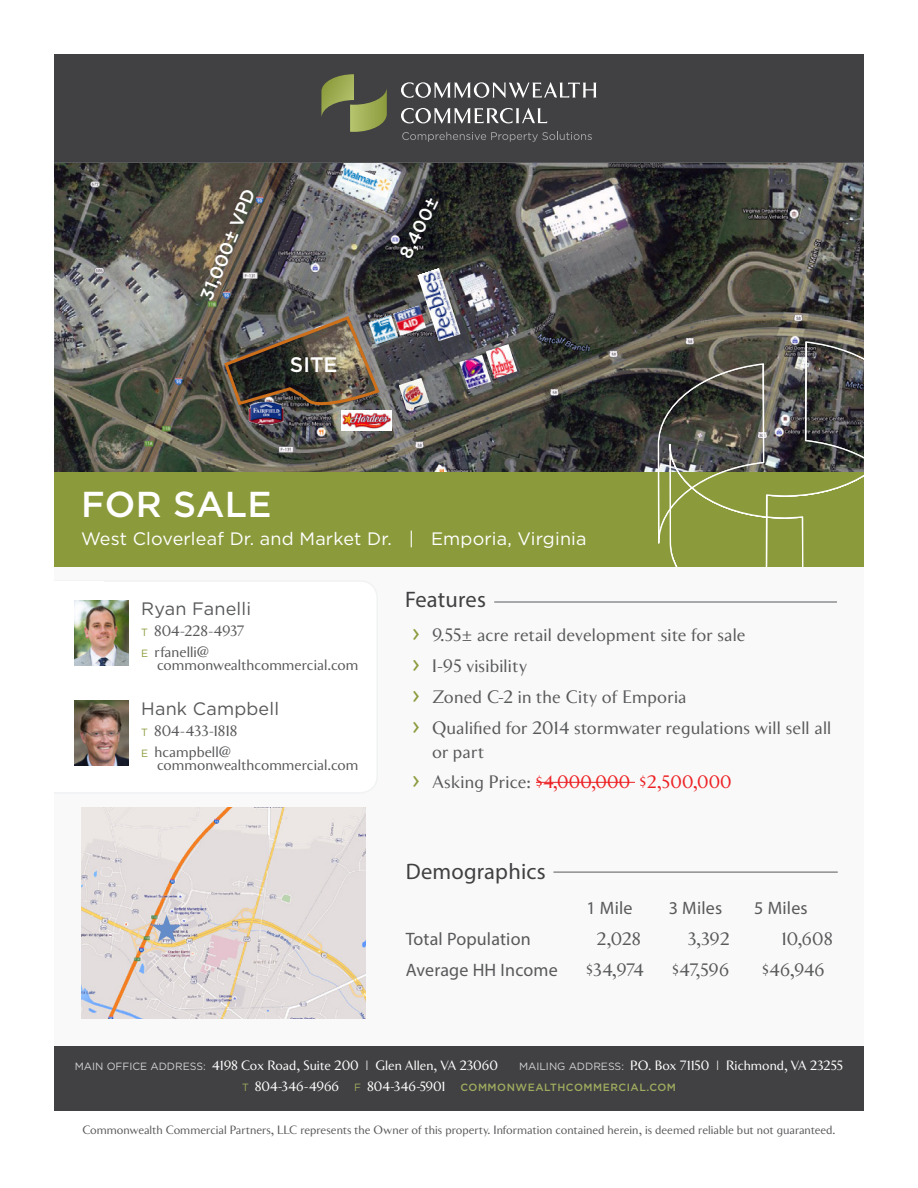
<style>
.page{position:relative;width:918px;height:1188px;background:#fff}
.page>*{position:absolute;margin:0;border:0;box-sizing:border-box;transform-origin:0 0}
.t1{font:500 36px "Gotham";letter-spacing:.01em;color:#fff}
.t2{font:22.5px "Myriad Pro";letter-spacing:.01em;color:#414042}
.t3{font:500 21px "Gotham";color:#fff}
.t4{font:18px/30.8px "Clarice";letter-spacing:.01em;color:#58595b}
.t5{font:18px "Myriad Pro";letter-spacing:.01em;color:#58595b}
.t6{font:18px "Gotham";letter-spacing:.01em;color:#fff}
.t7{font:18px/30.8px "Clarice";letter-spacing:.01em;color:#ed2124}
.t8{font:18px "Gotham";letter-spacing:.01em;color:#58595b}
.t9{font:500 18px "Gotham";color:#fff}
.t10{font:15px/21px "Clarice";color:#58595b}
.t11{font:13.5px "Clarice";color:#fff}
.t12{font:12px "Clarice";color:#58595b}
.t13{font:500 10.5px "Gotham";letter-spacing:.05em;color:#9fac5f}
.s1{font-family:"Gotham";font-size:10.5px;color:#8b9b3c}
.s2{font-family:"Gotham";font-size:25.5px;color:#8b9b3c}
.s3{font-family:"Minion Pro"}
.s4{color:#58595b}
.s5{font-family:"Gotham";font-size:10.5px;color:#d1d3d4}
.s6{font-family:"Gotham";font-size:10.5px;color:#9fac5f}
</style>
<div class="page">
<div style="left:54px;top:54px;width:810px;height:108px;background:#414042"></div>
<svg style="left:401px;top:82px;width:196px;height:16px"></svg>
<svg style="left:401px;top:108px;width:146px;height:16px"></svg>
<svg style="left:402px;top:132px;width:190px;height:10px"></svg>
<svg style="left:321px;top:74px;width:66px;height:58px"></svg>
<div style="left:54px;top:472px;width:810px;height:639px;background:#f9f9f9"></div>
<div style="left:54px;top:1046px;width:810px;height:65px;background:#414042"></div>
<div style="left:54px;top:582px;width:49px;height:210px;background:#fff"></div>
<img style="left:74px;top:601px;width:54px;height:64px">
<hr style="left:536px;top:782px;width:99px;height:1px;background:#ed2124">
<img style="left:74px;top:700px;width:54px;height:65px">
<img style="left:54px;top:163px;width:810px;height:309px">
<div style="left:54px;top:472px;width:810px;height:95px;background:#8b9b3c"></div>
<img style="left:81px;top:807px;width:284px;height:212px">
<svg style="left:658px;top:342px;width:206px;height:225px"></svg>
<hr style="left:494px;top:602px;width:343px;height:1px;background:#58595b">
<hr style="left:553px;top:872px;width:285px;height:1px;background:#58595b">
<img style="left:341px;top:411px;width:50px;height:20px">
<img style="left:459px;top:355px;width:32px;height:34px">
<img style="left:486px;top:344px;width:31px;height:35px">
<img style="left:399px;top:378px;width:30px;height:32px">
<img style="left:417px;top:268px;width:44px;height:73px">
<img style="left:393px;top:305px;width:33px;height:31px">
<img style="left:381px;top:315px;width:17px;height:30px">
<img style="left:340px;top:164px;width:53px;height:34px">
<img style="left:234px;top:412px;width:63px;height:16px">
<svg style="left:152px;top:915px;width:29px;height:27px"></svg>
<img style="left:222px;top:314px;width:159px;height:98px">
<p class="t9" style="left:195px;top:295px;width:120px;rotate:-68deg">31,000± VPD</p>
<p class="t3" style="left:290px;top:351px;width:49px">SITE</p>
<p class="t9" style="left:394px;top:252px;width:67px;rotate:-64deg">8,400±</p>
<h1 class="t1" style="left:81px;top:481px;width:192px">FOR SALE</h1>
<p class="t6" style="left:81px;top:527px;width:507px">West Cloverleaf Dr. and Market Dr. | Emporia, Virginia</p>
<p class="t8" style="left:141px;top:597px;width:111px">Ryan Fanelli</p>
<p class="t10" style="left:141px;top:620px;width:105px"><span class="s1">T</span> 804-228-4937<br><span class="s1">E</span> rfanelli@</p>
<p class="t10" style="left:157px;top:655px;width:203px">commonwealthcommercial.com</p>
<p class="t8" style="left:141px;top:697px;width:139px">Hank Campbell</p>
<p class="t10" style="left:141px;top:720px;width:98px"><span class="s1">T</span> 804-433-1818<br><span class="s1">E</span> hcampbell@</p>
<p class="t10" style="left:157px;top:755px;width:203px">commonwealthcommercial.com</p>
<p class="t2" style="left:405px;top:585px;width:83px">Features</p>
<p class="t4" style="left:412px;top:620px;width:421px"><span class="s2">›</span> 9.55<span class="s3">±</span> acre retail development site for sale<br><span class="s2">›</span> I-95 visibility<br><span class="s2">›</span> Zoned C-2 in the City of Emporia<br><span class="s2">›</span> Qualified for 2014 stormwater regulations will sell all</p>
<p class="t7" style="left:412px;top:736px;width:321px;text-indent:20px"><span class="s4">or part<br></span><span class="s2">›</span> <span class="s4">Asking Price:</span> $4,000,000 $2,500,000</p>
<p class="t2" style="left:406px;top:858px;width:142px">Demographics</p>
<p class="t5" style="left:586px;top:897px;width:48px">1 Mile</p>
<p class="t5" style="left:669px;top:897px;width:55px">3 Miles</p>
<p class="t5" style="left:754px;top:897px;width:55px">5 Miles</p>
<p class="t5" style="left:406px;top:928px;width:127px">Total Population</p>
<p class="t4" style="left:596px;top:923px;width:46px">2,028</p>
<p class="t4" style="left:688px;top:923px;width:43px">3,392</p>
<p class="t4" style="left:781px;top:923px;width:53px">10,608</p>
<p class="t5" style="left:406px;top:959px;width:154px">Average HH Income</p>
<p class="t4" style="left:586px;top:954px;width:59px">$34,974</p>
<p class="t4" style="left:672px;top:954px;width:59px">$47,596</p>
<p class="t4" style="left:762px;top:954px;width:64px">$46,946</p>
<p class="t11" style="left:75px;top:1058px;width:425px"><span class="s5">MAIN OFFICE ADDRESS:</span> 4198 Cox Road, Suite 200 | Glen Allen, VA 23060</p>
<p class="t11" style="left:519px;top:1058px;width:326px"><span class="s5">MAILING ADDRESS:</span> P.O. Box 71150 | Richmond, VA 23255</p>
<p class="t11" style="left:242px;top:1079px;width:99px"><span class="s6">T</span> 804-346-4966</p>
<p class="t11" style="left:354px;top:1079px;width:93px"><span class="s6">F</span> 804-346-5901</p>
<p class="t13" style="left:460px;top:1081px;width:217px">COMMONWEALTHCOMMERCIAL.COM</p>
<p class="t12" style="left:82px;top:1123px;width:755px">Commonwealth Commercial Partners, LLC represents the Owner of this property. Information contained herein, is deemed reliable but not guaranteed.</p>
</div>
